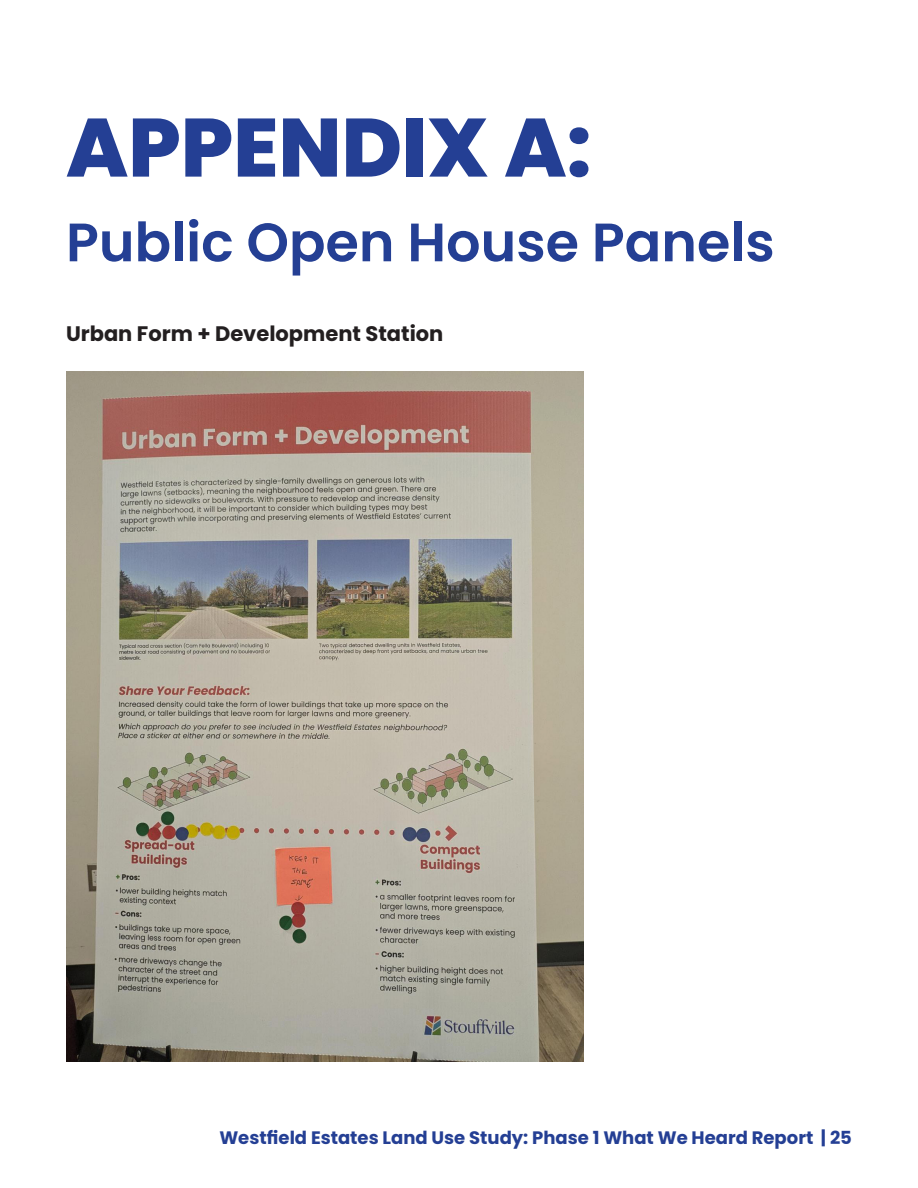
<style>
.page{position:relative;width:918px;height:1188px;background:#fff}
.page>*{position:absolute;margin:0;border:0;box-sizing:border-box;transform-origin:0 0}
.Section_Header{font:800 82.5px "Poppins";color:#243f94}
.Section_Header-2{font:600 54px "Poppins";color:#243f94}
.Header_4{font:700 21px "Poppins";color:#231f20}
.t1{font:700 18px "Poppins";color:#243f94}
</style>
<div class="page">
<img style="left:66px;top:372px;width:518px;height:690px">
<p class="Section_Header" style="left:66px;top:100px;width:527px">APPENDIX A:</p>
<p class="Section_Header-2" style="left:66px;top:211px;width:710px">Public Open House Panels</p>
<p class="Header_4" style="left:66px;top:322px;width:379px">Urban Form + Development Station</p>
<p class="t1" style="left:219px;top:1127px;width:634px">Westfield Estates Land Use Study: Phase 1 What We Heard Report | 25</p>
</div>
